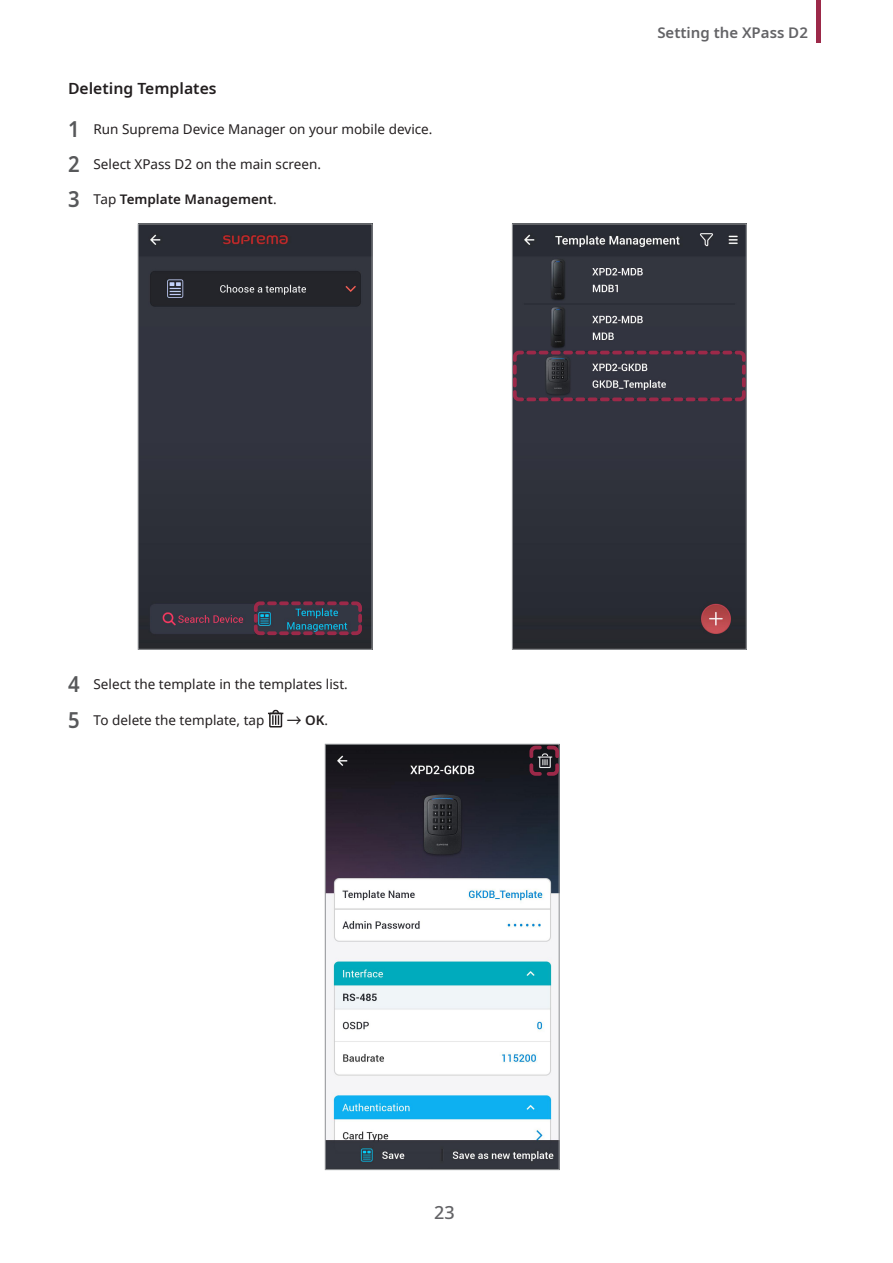
<style>
.page{position:relative;width:893px;height:1263px;background:#fff}
.page>*{position:absolute;margin:0;border:0;box-sizing:border-box;transform-origin:0 0}
.t1{font:500 18px "Noto Sans";color:#636366}
.Heading2{font:600 15.75px "Noto Sans";color:#231f20}
.t2{font:600 15px "Noto Sans";color:#636366}
.t3{font:13.5px "Noto Sans";color:#231f20}
.t4{font:600 13.5px "Noto Sans";color:#231f20}
.s1{font-weight:600;font-size:22.5px;color:#57585a}
.s2{font-size:22.5px;color:#57585a}
.s3{font-weight:400}
.s4{font-family:"Noto Sans CJ Kkr";font-weight:400;font-size:17.55px}
</style>
<div class="page">
<div style="left:816px;top:0;width:5px;height:43px;background:#9c2949"></div>
<img style="left:140px;top:225px;width:231px;height:423px">
<div style="left:138px;top:223px;width:235px;height:427px;border:1px solid #939598"></div>
<svg style="left:251px;top:599px;width:114px;height:39px;background:#3e3c4d"></svg>
<img style="left:514px;top:225px;width:231px;height:423px">
<div style="left:512px;top:223px;width:235px;height:427px;border:1px solid #939598"></div>
<svg style="left:511px;top:348px;width:236px;height:56px;background:#453947"></svg>
<div style="left:269px;top:713px;width:13px;height:14px;border:2px solid #231f20"></div>
<svg style="left:268px;top:710px;width:15px;height:15px"></svg>
<img style="left:327px;top:746px;width:231px;height:422px">
<div style="left:325px;top:744px;width:235px;height:426px;border:1px solid #939598"></div>
<svg style="left:527px;top:743px;width:33px;height:35px"></svg>
<p class="Heading2" style="left:68px;top:77px;width:150px">Deleting Templates</p>
<p class="t3" style="left:68px;top:120px;width:366px"><span class="s1">1</span> Run Suprema Device Manager on your mobile device.</p>
<p class="t3" style="left:68px;top:155px;width:255px"><span class="s1">2</span> Select XPass D2 on the main screen.</p>
<p class="t4" style="left:68px;top:190px;width:210px"><span class="s2">3</span> <span class="s3">Tap</span> Template Management<span class="s3">.</span></p>
<p class="t3" style="left:68px;top:675px;width:281px"><span class="s1">4</span> Select the template in the templates list.</p>
<p class="t3" style="left:68px;top:710px;width:198px"><span class="s1">5</span> To delete the template, tap</p>
<p class="t4" style="left:287px;top:710px;width:43px"><span class="s4">→</span> OK<span class="s3">.</span></p>
<h1 class="t1" style="left:434px;top:1200px;width:22px">23</h1>
<p class="t2" style="left:657px;top:22px;width:152px">Setting the XPass D2</p>
</div>
